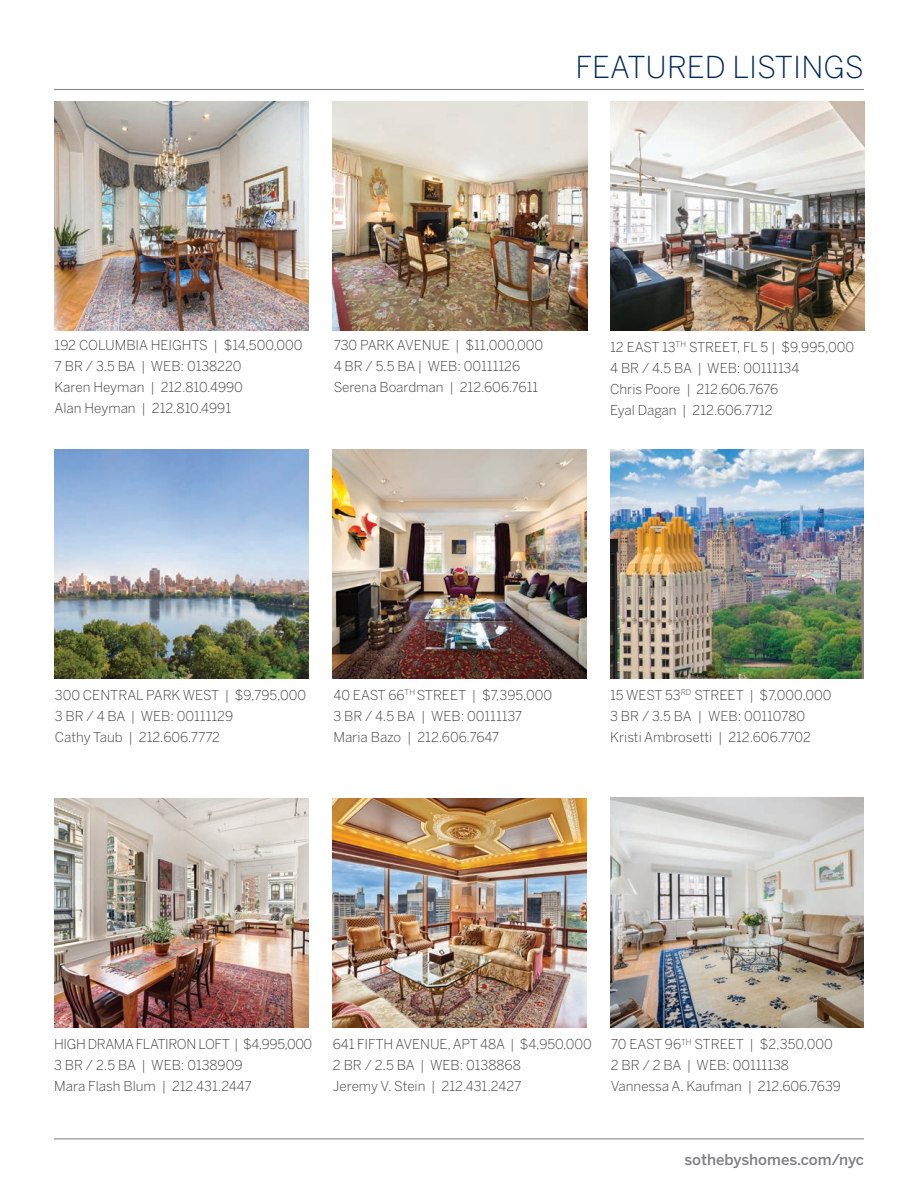
<style>
.page{position:relative;width:918px;height:1188px;background:#fff}
.page>*{position:absolute;margin:0;border:0;box-sizing:border-box;transform-origin:0 0}
.t1{font:300 30px "Benton Sans";color:#00295c}
.t2{font:500 15px "Benton Sans";color:#808285}
.t3{font:300 13.5px/21px "Benton Sans";color:#3e3e3f}
.t4{font:300 13.5px/21px "Benton Sans";letter-spacing:-.02em;color:#3e3e3f}
</style>
<div class="page">
<hr style="left:54px;top:89px;width:810px;height:1px;background:#808285">
<hr style="left:54px;top:1138px;width:810px;height:1px;background:#808285">
<img style="left:333px;top:101px;width:254px;height:229px">
<img style="left:54px;top:101px;width:254px;height:229px">
<img style="left:611px;top:101px;width:254px;height:229px">
<img style="left:54px;top:449px;width:255px;height:229px">
<img style="left:54px;top:798px;width:254px;height:229px">
<img style="left:611px;top:449px;width:253px;height:229px">
<img style="left:333px;top:449px;width:254px;height:229px">
<img style="left:611px;top:798px;width:253px;height:230px">
<img style="left:333px;top:798px;width:254px;height:230px">
<h1 class="t1" style="left:575px;top:49px;width:290px">FEATURED LISTINGS</h1>
<p class="t3" style="left:55px;top:335px;width:250px">192 COLUMBIA HEIGHTS | $14,500,000<br>7 BR / 3.5 BA | WEB: 0138220<br>Karen Heyman | 212.810.4990<br>Alan Heyman | 212.810.4991</p>
<p class="t3" style="left:610px;top:336px;width:245px">12 EAST 13<sup>TH</sup> STREET, FL 5 | $9,995,000<br>4 BR / 4.5 BA | WEB: 00111134<br>Chris Poore | 212.606.7676<br>Eyal Dagan | 212.606.7712</p>
<p class="t3" style="left:334px;top:335px;width:211px">730 PARK AVENUE | $11,000,000<br>4 BR / 5.5 BA | WEB: 00111126<br>Serena Boardman | 212.606.7611</p>
<p class="t3" style="left:55px;top:684px;width:253px">300 CENTRAL PARK WEST | $9,795,000<br>3 BR / 4 BA | WEB: 00111129<br>Cathy Taub | 212.606.7772</p>
<p class="t3" style="left:333px;top:684px;width:220px">40 EAST 66<sup>TH</sup> STREET | $7,395,000<br>3 BR / 4.5 BA | WEB: 00111137<br>Maria Bazo | 212.606.7647</p>
<p class="t3" style="left:610px;top:684px;width:223px">15 WEST 53<sup>RD</sup> STREET | $7,000,000<br>3 BR / 3.5 BA | WEB: 00110780<br>Kristi Ambrosetti | 212.606.7702</p>
<p class="t4" style="left:54px;top:1033px;width:260px">HIGH DRAMA FLATIRON LOFT | $4,995,000<br>3 BR / 2.5 BA | WEB: 0138909<br>Mara Flash Blum | 212.431.2447</p>
<p class="t3" style="left:333px;top:1034px;width:260px">641 FIFTH AVENUE, APT 48A | $4,950,000<br>2 BR / 2.5 BA | WEB: 0138868<br>Jeremy V. Stein | 212.431.2427</p>
<p class="t3" style="left:611px;top:1034px;width:232px">70 EAST 96<sup>TH</sup> STREET | $2,350,000<br>2 BR / 2 BA | WEB: 00111138<br>Vannessa A. Kaufman | 212.606.7639</p>
<p class="t2" style="left:684px;top:1151px;width:181px">sothebyshomes.com/nyc</p>
</div>
